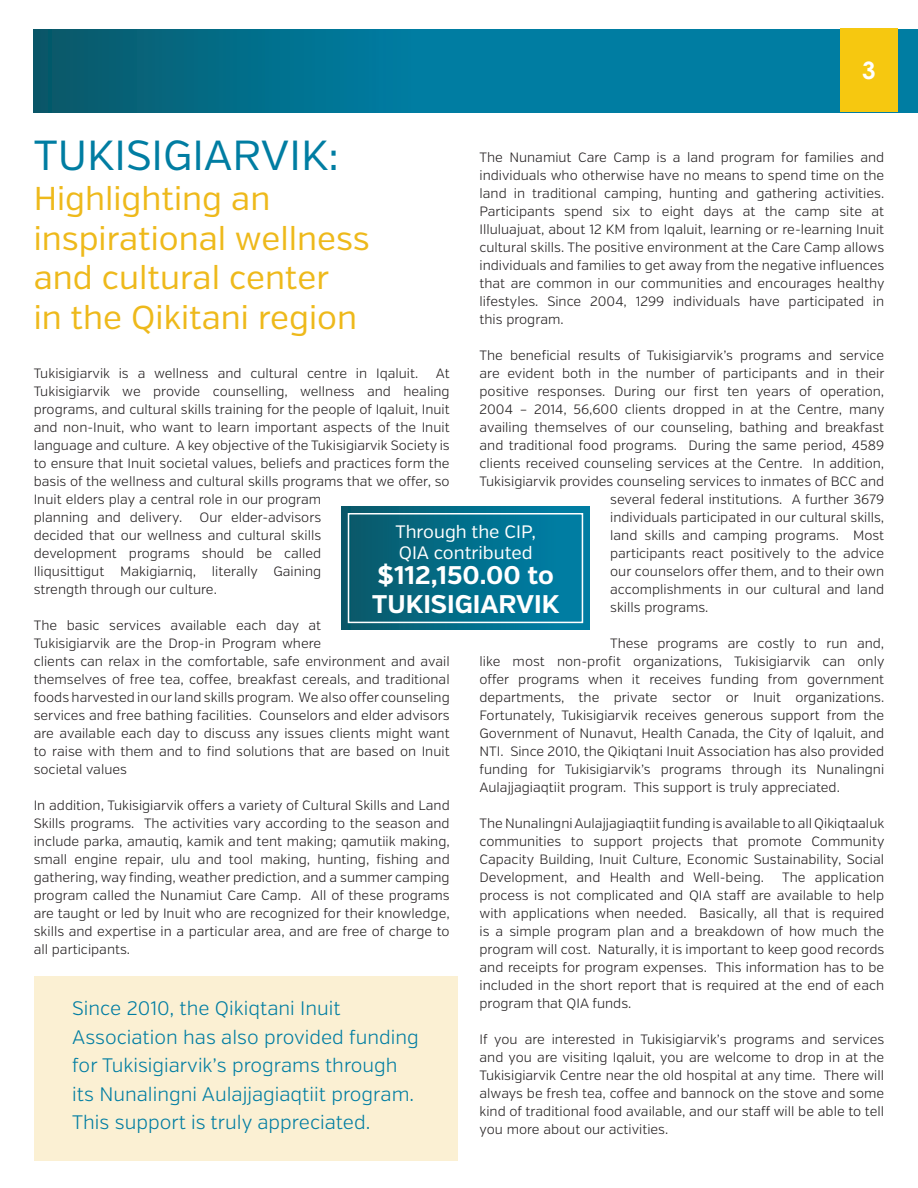
<style>
.page{position:relative;width:918px;height:1188px;background:#fff}
.page>*{position:absolute;margin:0;border:0;box-sizing:border-box;transform-origin:0 0}
.Header_1{font:42px "Verb";color:#007da2}
.Header_1-2{font:33px/39.6px "Verb";color:#eeb91b}
.Text{font:700 25.5px/28.5px "Verb";color:#fff}
.t1{font:700 24px "Century Gothic";color:#fff}
.Text-2{font:300 19.5px/28.5px "Verb";color:#007da2}
.Text-3{font:18px/21px "Verb";color:#fff}
.Text-4{font:300 13.5px/18px "Verb";color:#231f20;text-align:justify}
</style>
<div class="page">
<svg style="left:34px;top:29px;width:884px;height:83px;background:#017494"></svg>
<div style="left:840px;top:28px;width:58px;height:84px;background:#f6c810"></div>
<div style="left:342px;top:507px;width:248px;height:122px;background:linear-gradient(to right,#095a6a,#0082aa)"></div>
<div style="left:348px;top:513px;width:235px;height:110px;border:2px solid #fff"></div>
<div style="left:34px;top:976px;width:424px;height:184px;background:#fbf0d3"></div>
<h3 class="t1" style="left:862px;top:56px;width:15px">3</h3>
<p class="Header_1" style="left:34px;top:131px;width:307px">TUKISIGIARVIK:</p>
<p class="Header_1-2" style="left:34px;top:179px;width:338px">Highlighting an inspirational wellness and cultural center<br>in the Qikitani region</p>
<p class="Text-4" style="left:34px;top:364px;width:386px">Tukisigiarvik is a wellness and cultural centre in Iqaluit.</p>
<p class="Text-4" style="left:480px;top:148px;width:407px">The Nunamiut Care Camp is a land program for families and individuals who otherwise have no means to spend time on the land in traditional camping, hunting and gathering activities.<br>Participants spend six to eight days at the camp site at Illuluajuat, about 12 KM from Iqaluit, learning or re-learning Inuit cultural skills. The positive environment at the Care Camp allows individuals and families to get away from the negative influences that are common in our communities and encourages healthy lifestyles. Since 2004, 1299 individuals have participated in this program.</p>
<p class="Text-4" style="left:480px;top:346px;width:406px">The beneficial results of Tukisigiarvik’s programs and service</p>
<p class="Text-4" style="left:480px;top:364px;width:407px">are evident both in the number of participants and in their</p>
<p class="Text-4" style="left:480px;top:382px;width:406px">positive responses. During our first ten years of operation,</p>
<p class="Text-4" style="left:480px;top:400px;width:407px">2004 – 2014, 56,600 clients dropped in at the Centre, many</p>
<p class="Text-4" style="left:480px;top:418px;width:406px">availing themselves of our counseling, bathing and breakfast</p>
<p class="Text-4" style="left:480px;top:436px;width:406px">and traditional food programs. During the same period, 4589</p>
<p class="Text-4" style="left:480px;top:454px;width:406px">clients received counseling services at the Centre. In addition,</p>
<p class="Text-4" style="left:480px;top:472px;width:406px">Tukisigiarvik provides counseling services to inmates of BCC and</p>
<p class="Text-4" style="left:610px;top:490px;width:276px">several federal institutions. A further 3679</p>
<p class="Text-4" style="left:610px;top:508px;width:276px">individuals participated in our cultural skills,</p>
<p class="Text-4" style="left:610px;top:526px;width:276px">land skills and camping programs. Most</p>
<p class="Text-4" style="left:610px;top:544px;width:276px">participants react positively to the advice</p>
<p class="Text-4" style="left:610px;top:562px;width:276px">our counselors offer them, and to their own</p>
<p class="Text-4" style="left:610px;top:580px;width:276px">accomplishments in our cultural and land</p>
<p class="Text-4" style="left:610px;top:598px;width:100px">skills programs.</p>
<p class="Text-4" style="left:480px;top:634px;width:407px;text-indent:131px">These programs are costly to run and, like most non-profit organizations, Tukisigiarvik can only offer programs when it receives funding from government departments, the private sector or Inuit organizations.<br>Fortunately, Tukisigiarvik receives generous support from the Government of Nunavut, Health Canada, the City of Iqaluit, and NTI. Since 2010, the Qikiqtani Inuit Association has also provided funding for Tukisigiarvik’s programs through its Nunalingni Aulajjagiaqtiit program. This support is truly appreciated.</p>
<p class="Text-4" style="left:480px;top:814px;width:407px">The Nunalingni Aulajjagiaqtiit funding is available to all Qikiqtaaluk communities to support projects that promote Community Capacity Building, Inuit Culture, Economic Sustainability, Social Development, and Health and Well-being.</p>
<p class="Text-4" style="left:34px;top:364px;width:417px;text-align:left;text-indent:402px">At Tukisigiarvik we provide counselling, wellness and healing programs, and cultural skills training for the people of Iqaluit, Inuit and non-Inuit, who want to learn important aspects of the Inuit language and culture. A key objective of the Tukisigiarvik Society is to ensure that Inuit societal values, beliefs and practices form the basis of the wellness and cultural skills programs that we offer, so Inuit elders play a central role in our program<br>planning and delivery.</p>
<p class="Text-4" style="left:34px;top:508px;width:289px;text-indent:166px">Our elder-advisors decided that our wellness and cultural skills development programs should be called Iliqusittigut Makigiarniq, literally Gaining strength through our culture.</p>
<p class="Text-4" style="left:34px;top:616px;width:417px;text-align:left">The basic services available each day at<br>Tukisigiarvik are the Drop-in Program where<br>clients can relax in the comfortable, safe environment and avail themselves of free tea, coffee, breakfast cereals, and traditional foods harvested in our land skills program. We also offer counseling services and free bathing facilities. Counselors and elder advisors are available each day to discuss any issues clients might want to raise with them and to find solutions that are based on Inuit societal values</p>
<p class="Text-4" style="left:34px;top:796px;width:417px">In addition, Tukisigiarvik offers a variety of Cultural Skills and Land Skills programs. The activities vary according to the season and include parka, amautiq, kamik and tent making; qamutiik making, small engine repair, ulu and tool making, hunting, fishing and gathering, way finding, weather prediction, and a summer camping program called the Nunamiut Care Camp. All of these programs are taught or led by Inuit who are recognized for their knowledge, skills and expertise in a particular area, and are free of charge to all participants.</p>
<p class="Text-3" style="left:395px;top:521px;width:142px">Through the CIP,<br>QIA contributed</p>
<p class="Text" style="left:372px;top:561px;width:189px">$112,150.00 to<br>TUKISIGIARVIK</p>
<p class="Text-4" style="left:480px;top:868px;width:406px;text-indent:303px">The application process is not complicated and QIA staff are available to help with applications when needed. Basically, all that is required is a simple program plan and a breakdown of how much the program will cost. Naturally, it is important to keep good records and receipts for program expenses. This information has to be included in the short report that is required at the end of each program that QIA funds.</p>
<p class="Text-4" style="left:480px;top:1030px;width:406px">If you are interested in Tukisigiarvik’s programs and services and you are visiting Iqaluit, you are welcome to drop in at the Tukisigiarvik Centre near the old hospital at any time. There will always be fresh tea, coffee and bannock on the stove and some kind of traditional food available, and our staff will be able to tell you more about our activities.</p>
<p class="Text-2" style="left:72px;top:995px;width:348px">Since 2010, the Qikiqtani Inuit Association has also provided funding for Tukisigiarvik’s programs through its Nunalingni Aulajjagiaqtiit program.<br>This support is truly appreciated.</p>
</div>
